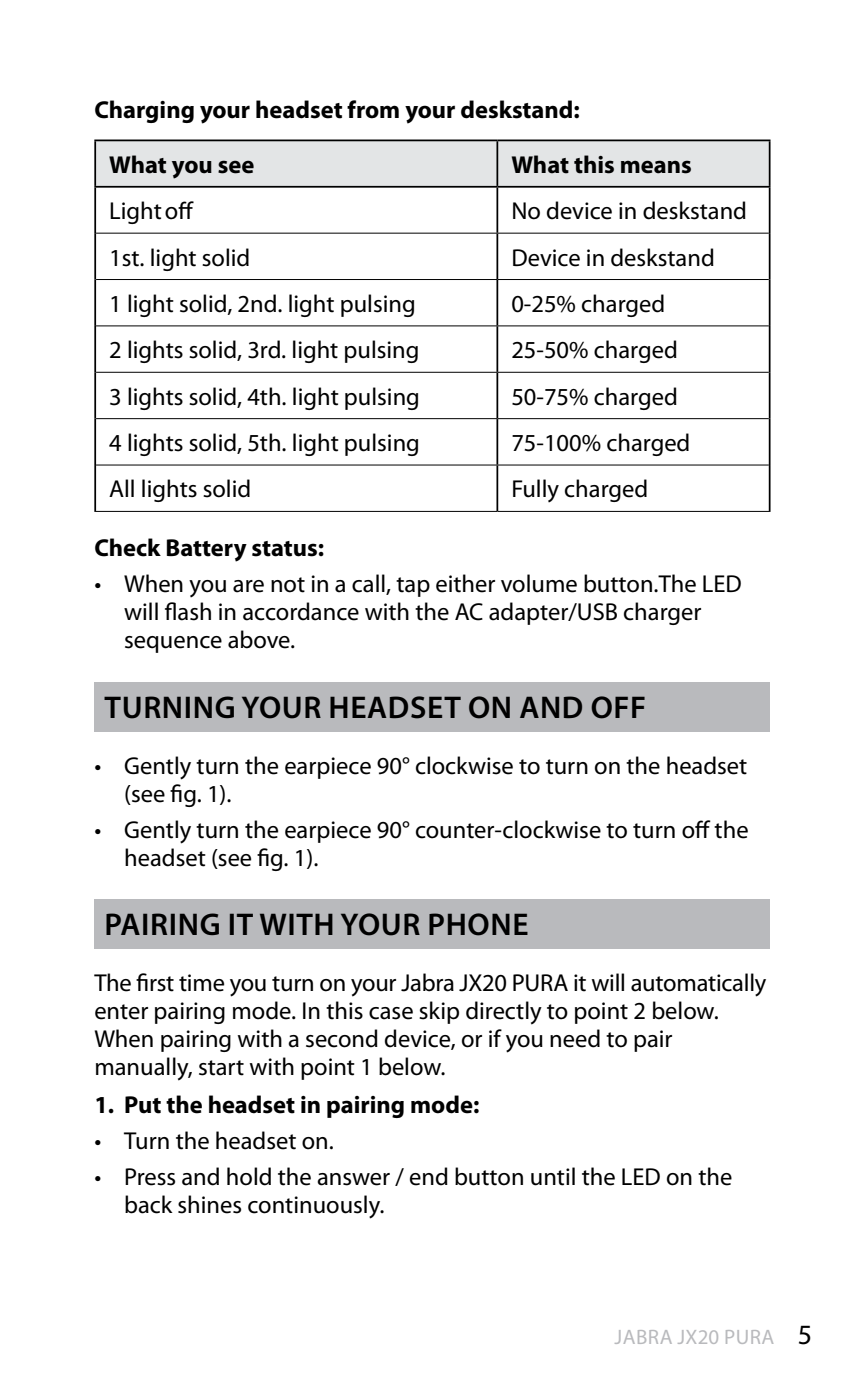
<style>
.page{position:relative;width:864px;height:1389px;background:#fff}
.page>*{position:absolute;margin:0;border:0;box-sizing:border-box;transform-origin:0 0}
.t1{font:600 31.5px "Myriad Pro";letter-spacing:.02em;color:#000}
.t2{font:28px "Myriad Pro";color:#000}
.t3{font:24.5px/28px "Myriad Pro";color:#000}
.t4{font:700 24.5px "Myriad Pro";color:#000}
.t5{font:21px "Myriad Pro";letter-spacing:.02em;color:#b9babd}
</style>
<div class="page">
<div style="left:96px;top:141px;width:672px;height:45px;background:#e3e5e6"></div>
<hr style="left:94px;top:140px;width:403px;height:1px;background:#000">
<hr style="left:94px;top:141px;width:2px;height:45px;background:#000">
<hr style="left:497px;top:140px;width:273px;height:1px;background:#000">
<hr style="left:496px;top:141px;width:2px;height:45px;background:#000">
<hr style="left:768px;top:141px;width:2px;height:45px;background:#000">
<hr style="left:497px;top:186px;width:273px;height:2px;background:#000">
<hr style="left:768px;top:188px;width:2px;height:45px;background:#000">
<hr style="left:94px;top:233px;width:2px;height:47px;background:#000">
<hr style="left:496px;top:234px;width:2px;height:45px;background:#000">
<hr style="left:768px;top:233px;width:2px;height:47px;background:#000">
<hr style="left:94px;top:280px;width:2px;height:46px;background:#000">
<hr style="left:496px;top:280px;width:2px;height:45px;background:#000">
<hr style="left:768px;top:280px;width:2px;height:46px;background:#000">
<hr style="left:497px;top:233px;width:271px;height:1px;background:#000">
<hr style="left:96px;top:279px;width:401px;height:1px;background:#000">
<hr style="left:497px;top:279px;width:271px;height:1px;background:#000">
<hr style="left:94px;top:326px;width:2px;height:46px;background:#000">
<hr style="left:94px;top:372px;width:2px;height:47px;background:#000">
<hr style="left:94px;top:419px;width:2px;height:46px;background:#000">
<hr style="left:94px;top:465px;width:2px;height:46px;background:#000">
<hr style="left:96px;top:325px;width:401px;height:1px;background:#000">
<hr style="left:497px;top:325px;width:271px;height:1px;background:#000">
<hr style="left:496px;top:326px;width:2px;height:46px;background:#000">
<hr style="left:496px;top:373px;width:2px;height:45px;background:#000">
<hr style="left:496px;top:419px;width:2px;height:46px;background:#000">
<hr style="left:496px;top:465px;width:2px;height:46px;background:#000">
<hr style="left:768px;top:326px;width:2px;height:46px;background:#000">
<hr style="left:768px;top:372px;width:2px;height:47px;background:#000">
<hr style="left:768px;top:419px;width:2px;height:46px;background:#000">
<hr style="left:768px;top:465px;width:2px;height:46px;background:#000">
<hr style="left:96px;top:372px;width:401px;height:1px;background:#000">
<hr style="left:96px;top:418px;width:401px;height:1px;background:#000">
<hr style="left:96px;top:464px;width:401px;height:2px;background:#000">
<hr style="left:94px;top:511px;width:403px;height:1px;background:#000">
<hr style="left:497px;top:372px;width:271px;height:1px;background:#000">
<hr style="left:497px;top:418px;width:271px;height:1px;background:#000">
<hr style="left:497px;top:464px;width:271px;height:2px;background:#000">
<hr style="left:497px;top:511px;width:273px;height:1px;background:#000">
<hr style="left:94px;top:186px;width:403px;height:2px;background:#000">
<hr style="left:94px;top:188px;width:2px;height:45px;background:#000">
<hr style="left:496px;top:188px;width:2px;height:45px;background:#000">
<hr style="left:96px;top:233px;width:401px;height:1px;background:#000">
<div style="left:94px;top:682px;width:675px;height:49px;background:#b9babd"></div>
<div style="left:94px;top:899px;width:675px;height:50px;background:#b9babd"></div>
<p class="t4" style="left:94px;top:93px;width:487px">Charging your headset from your deskstand:</p>
<p class="t4" style="left:109px;top:149px;width:146px">What you see</p>
<p class="t4" style="left:511px;top:149px;width:182px">What this means</p>
<p class="t3" style="left:109px;top:197px;width:86px">Lightoff</p>
<p class="t3" style="left:511px;top:197px;width:237px">No device in deskstand</p>
<p class="t3" style="left:109px;top:243px;width:143px">1st. light solid</p>
<p class="t3" style="left:511px;top:243px;width:205px">Device in deskstand</p>
<p class="t3" style="left:109px;top:289px;width:308px">1 light solid, 2nd. light pulsing</p>
<p class="t3" style="left:511px;top:289px;width:155px">0-25% charged</p>
<p class="t3" style="left:109px;top:336px;width:312px">2 lights solid, 3rd. light pulsing</p>
<p class="t3" style="left:511px;top:336px;width:168px">25-50% charged</p>
<p class="t3" style="left:109px;top:382px;width:312px">3 lights solid, 4th. light pulsing</p>
<p class="t3" style="left:511px;top:382px;width:168px">50-75% charged</p>
<p class="t3" style="left:109px;top:428px;width:312px">4 lights solid, 5th. light pulsing</p>
<p class="t3" style="left:511px;top:428px;width:180px">75-100% charged</p>
<p class="t3" style="left:109px;top:475px;width:143px">All lights solid</p>
<p class="t3" style="left:511px;top:475px;width:138px">Fully charged</p>
<p class="t4" style="left:94px;top:531px;width:231px">Check Battery status:</p>
<p class="t3" style="left:124px;top:569px;width:619px;text-indent:-30px">• When you are not in a call, tap either volume button.The LED will flash in accordance with the AC adapter/USB charger sequence above.</p>
<p class="t1" style="left:104px;top:687px;width:543px">TURNING YOUR HEADSET ON AND OFF</p>
<p class="t3" style="left:124px;top:752px;width:624px;text-indent:-30px">• Gently turn the earpiece 90° clockwise to turn on the headset (see fig. 1).</p>
<p class="t3" style="left:124px;top:816px;width:625px;text-indent:-30px">• Gently turn the earpiece 90° counter-clockwise to turn off the headset (see fig. 1).</p>
<p class="t1" style="left:104px;top:904px;width:425px">PAIRING IT WITH YOUR PHONE</p>
<p class="t3" style="left:94px;top:969px;width:673px">The first time you turn on your Jabra JX20 PURA it will automatically enter pairing mode. In this case skip directly to point 2 below.<br>When pairing with a second device, or if you need to pair manually, start with point 1 below.</p>
<p class="t4" style="left:94px;top:1089px;width:386px">1. Put the headset in pairing mode:</p>
<p class="t3" style="left:94px;top:1127px;width:241px">• Turn the headset on.</p>
<p class="t3" style="left:124px;top:1163px;width:609px;text-indent:-30px">• Press and hold the answer / end button until the LED on the back shines continuously.</p>
<p class="t5" style="left:614px;top:1324px;width:158px">Jabra JX20 Pura</p>
<p class="t2" style="left:797px;top:1317px;width:16px">5</p>
</div>
